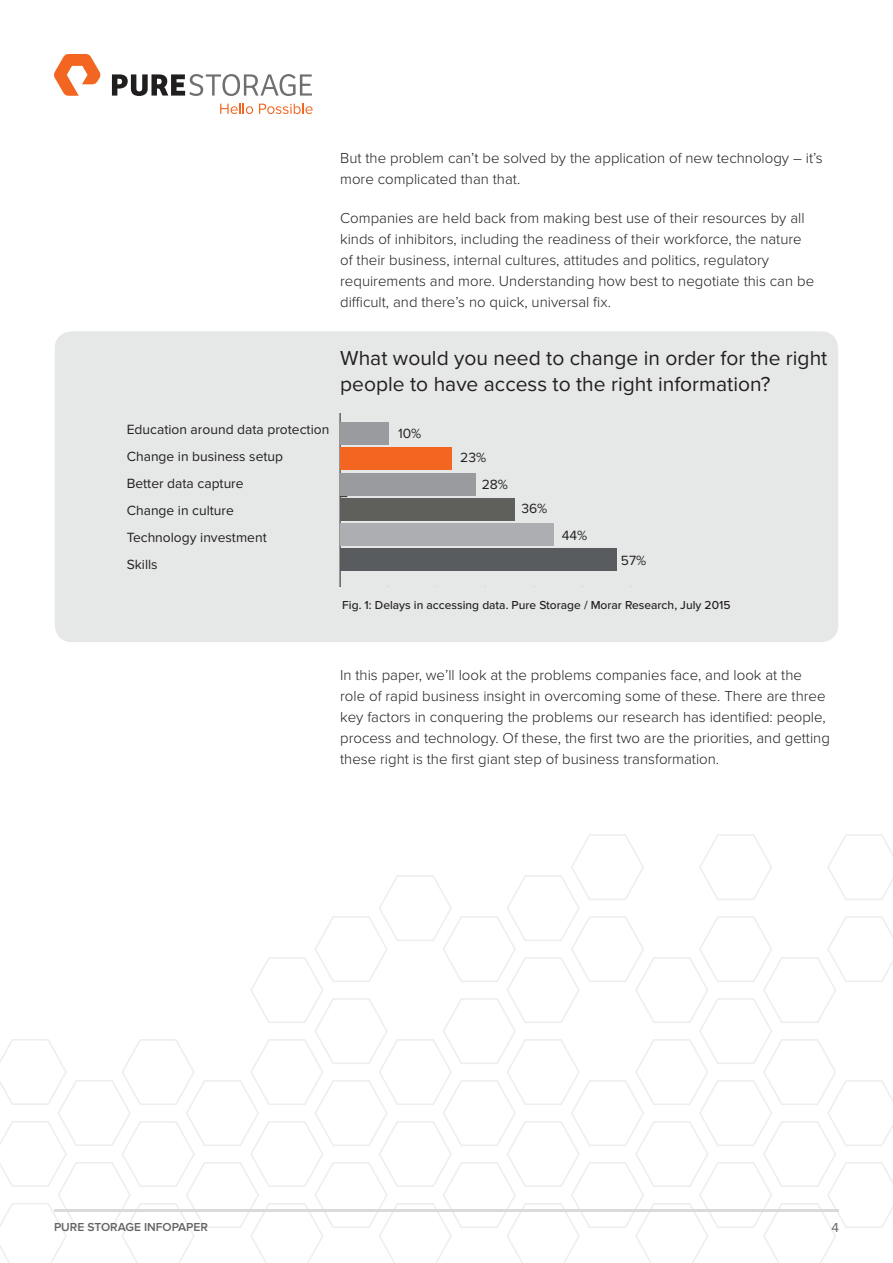
<style>
.page{position:relative;width:893px;height:1263px;background:#fff}
.page>*{position:absolute;margin:0;border:0;box-sizing:border-box;transform-origin:0 0}
.t1{font:21px/25.2px "Proxima Nova";color:#231f20}
.t2{font:300 15px/21px "Proxima Nova";color:#231f20}
.t3{font:13.8px/27px "Proxima Nova";color:#231f20}
.t4{font:13.65px "Myriad Pro";color:#231f20}
.t5{font:13.5px "Proxima Nova";color:#636366}
.t6{font:500 12px "Proxima Nova";color:#231f20}
.t7{font:600 12px "Proxima Nova";color:#636366}
</style>
<div class="page">
<svg style="left:1px;top:834px;width:892px;height:429px"></svg>
<hr style="left:54px;top:1209px;width:785px;height:2px;background:#dbdada">
<svg style="left:54px;top:54px;width:47px;height:42px"></svg>
<svg style="left:112px;top:74px;width:200px;height:22px"></svg>
<svg style="left:220px;top:104px;width:33px;height:10px"></svg>
<svg style="left:259px;top:104px;width:54px;height:10px"></svg>
<div style="left:55px;top:331px;width:783px;height:311px;background:#e5e8e7;border-radius:17px"></div>
<hr style="left:340px;top:414px;width:1px;height:172px;background:#231f20">
<div style="left:340px;top:548px;width:276px;height:23px;background:#595c5f"></div>
<div style="left:340px;top:523px;width:213px;height:23px;background:#adaeb2"></div>
<div style="left:340px;top:498px;width:174px;height:23px;background:#5f605c"></div>
<div style="left:340px;top:473px;width:136px;height:22px;background:#999b9e"></div>
<div style="left:340px;top:447px;width:111px;height:23px;background:#f36621"></div>
<div style="left:340px;top:422px;width:48px;height:23px;background:#999b9e"></div>
<p class="t2" style="left:340px;top:148px;width:484px">But the problem can’t be solved by the application of new technology – it’s more complicated than that.</p>
<p class="t2" style="left:340px;top:208px;width:475px">Companies are held back from making best use of their resources by all kinds of inhibitors, including the readiness of their workforce, the nature of their business, internal cultures, attitudes and politics, regulatory requirements and more. Understanding how best to negotiate this can be difficult, and there’s no quick, universal fix.</p>
<p class="t1" style="left:340px;top:346px;width:489px">What would you need to change in order for the right people to have access to the right information?</p>
<p class="t3" style="left:127px;top:416px;width:204px">Education around data protection<br>Change in business setup<br>Better data capture<br>Change in culture<br>Technology investment<br>Skills</p>
<p class="t3" style="left:398px;top:420px;width:25px">10%</p>
<p class="t3" style="left:482px;top:444px;width:28px;text-indent:-21px">23%<br>28%</p>
<p class="t3" style="left:521px;top:495px;width:28px">36%</p>
<p class="t3" style="left:562px;top:522px;width:27px">44%</p>
<p class="t3" style="left:621px;top:547px;width:27px">57%</p>
<p class="t4" style="left:337px;top:592px;width:8px">0</p>
<p class="t4" style="left:381px;top:592px;width:15px">10</p>
<p class="t4" style="left:430px;top:592px;width:15px">20</p>
<p class="t4" style="left:478px;top:592px;width:15px">30</p>
<p class="t4" style="left:527px;top:592px;width:15px">40</p>
<p class="t4" style="left:575px;top:592px;width:15px">50</p>
<p class="t4" style="left:624px;top:592px;width:15px">60</p>
<p class="t6" style="left:342px;top:598px;width:390px">Fig. 1: Delays in accessing data. Pure Storage / Morar Research, July 2015</p>
<p class="t2" style="left:340px;top:665px;width:491px">In this paper, we’ll look at the problems companies face, and look at the role of rapid business insight in overcoming some of these. There are three key factors in conquering the problems our research has identified: people, process and technology. Of these, the first two are the priorities, and getting these right is the first giant step of business transformation.</p>
<p class="t7" style="left:54px;top:1220px;width:155px">PURE STORAGE INFOPAPER</p>
<p class="t5" style="left:831px;top:1220px;width:9px">4</p>
</div>
